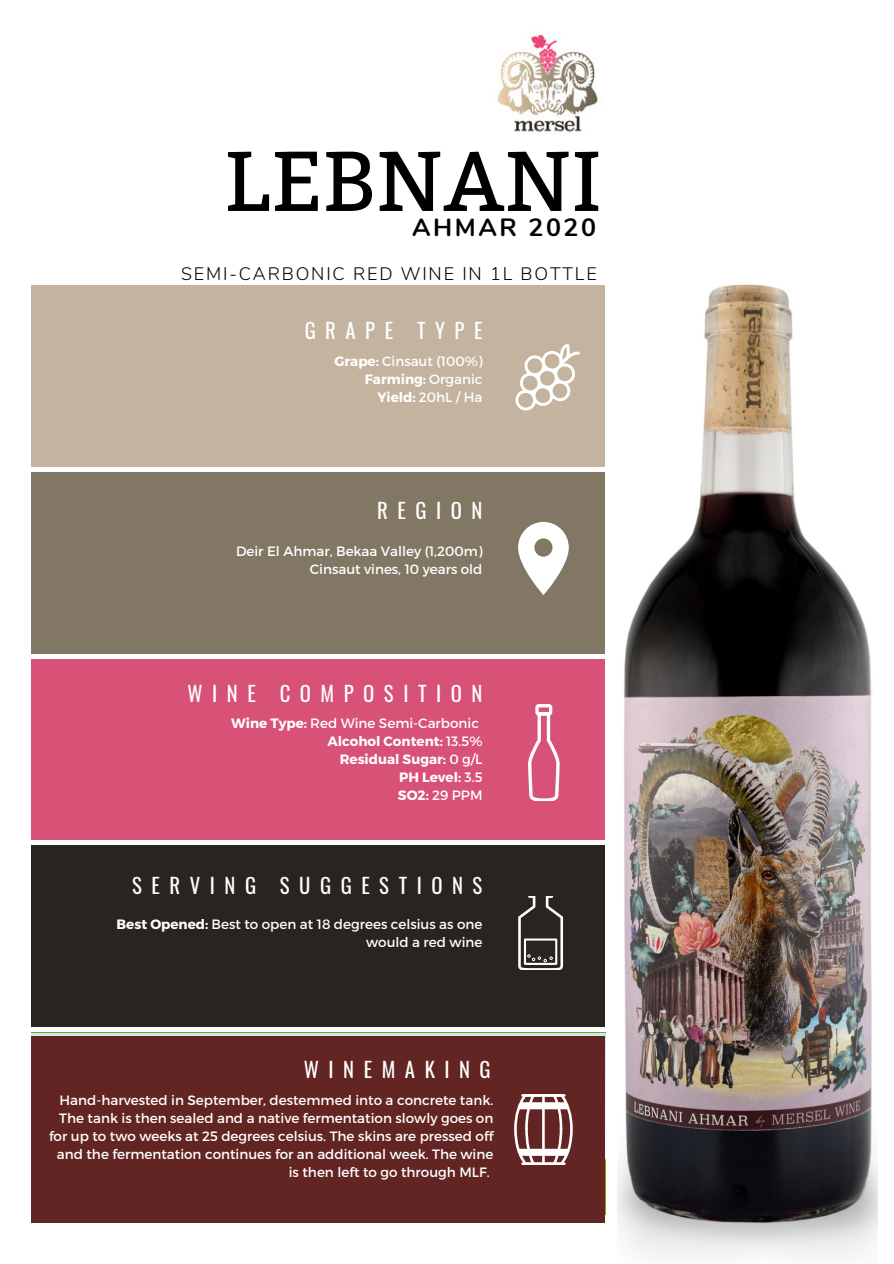
<style>
.page{position:relative;width:894px;height:1264px;background:#fff}
.page>*{position:absolute;margin:0;border:0;box-sizing:border-box;transform-origin:0 0}
.t1{font:84.6px "Bitter";color:#000}
.t2{font:700 24.9px "Nunito";letter-spacing:.1em;color:#000}
.t3{font:20.7px "Oswald";letter-spacing:.46em;color:#fff}
.t4{font:300 18px "Nunito";letter-spacing:.1em;color:#000}
.t5{font:13.5px/18px "Montserrat";color:#fff;text-align:right}
.t6{font:700 13.5px/18px "Montserrat";color:#fff;text-align:right}
.s1{font-weight:700}
.s2{font-weight:400}
</style>
<div class="page">
<div style="left:32px;top:286px;width:573px;height:181px;background:#c4b49f"></div>
<div style="left:32px;top:659px;width:573px;height:181px;background:#d85177"></div>
<div style="left:32px;top:845px;width:573px;height:182px;background:#282420"></div>
<div style="left:32px;top:473px;width:573px;height:181px;background:#817764"></div>
<svg style="left:515px;top:344px;width:65px;height:67px"></svg>
<svg style="left:518px;top:896px;width:45px;height:73px"></svg>
<svg style="left:528px;top:704px;width:31px;height:96px"></svg>
<svg style="left:518px;top:522px;width:50px;height:73px"></svg>
<div style="left:31px;top:1035px;width:574px;height:187px;background:#622523"></div>
<svg style="left:514px;top:1094px;width:58px;height:70px"></svg>
<img style="left:617px;top:284px;width:259px;height:971px">
<img style="left:497px;top:34px;width:101px;height:98px">
<h1 class="t1" style="left:225px;top:132px;width:378px">LEBNANI</h1>
<h2 class="t2" style="left:412px;top:211px;width:185px">AHMAR 2020</h2>
<h3 class="t4" style="left:181px;top:262px;width:417px">SEMI-CARBONIC RED WINE IN 1L BOTTLE</h3>
<h3 class="t3" style="left:304px;top:314px;width:179px">GRAPE TYPE</h3>
<p class="t5" style="left:334px;top:351px;width:149px"><span class="s1">Grape:</span> Cinsaut (100%)<br><span class="s1">Farming:</span> Organic<br><span class="s1">Yield:</span> 20hL / Ha</p>
<h3 class="t3" style="left:377px;top:495px;width:107px">REGION</h3>
<p class="t5" style="left:236px;top:541px;width:248px">Deir El Ahmar, Bekaa Valley (1,200m)<br>Cinsaut vines, 10 years old</p>
<h3 class="t3" style="left:187px;top:677px;width:296px">WINE COMPOSITION</h3>
<p class="t6" style="left:231px;top:714px;width:253px">Wine Type: <span class="s2">Red Wine Semi-Carbonic<br></span>Alcohol Content: <span class="s2">13.5%<br></span>Residual Sugar: <span class="s2">0 g/L<br></span>PH Level: <span class="s2">3.5<br></span>SO2: <span class="s2">29 PPM</span></p>
<h3 class="t3" style="left:132px;top:868px;width:351px">SERVING SUGGESTIONS</h3>
<p class="t5" style="left:116px;top:914px;width:367px"><span class="s1">Best Opened:</span> Best to open at 18 degrees celsius as one would a red wine</p>
<h3 class="t3" style="left:304px;top:1052px;width:188px">WINEMAKING</h3>
<p class="t5" style="left:49px;top:1090px;width:445px">Hand-harvested in September, destemmed into a concrete tank.<br>The tank is then sealed and a native fermentation slowly goes on for up to two weeks at 25 degrees celsius. The skins are pressed off and the fermentation continues for an additional week. The wine is then left to go through MLF.</p>
</div>
